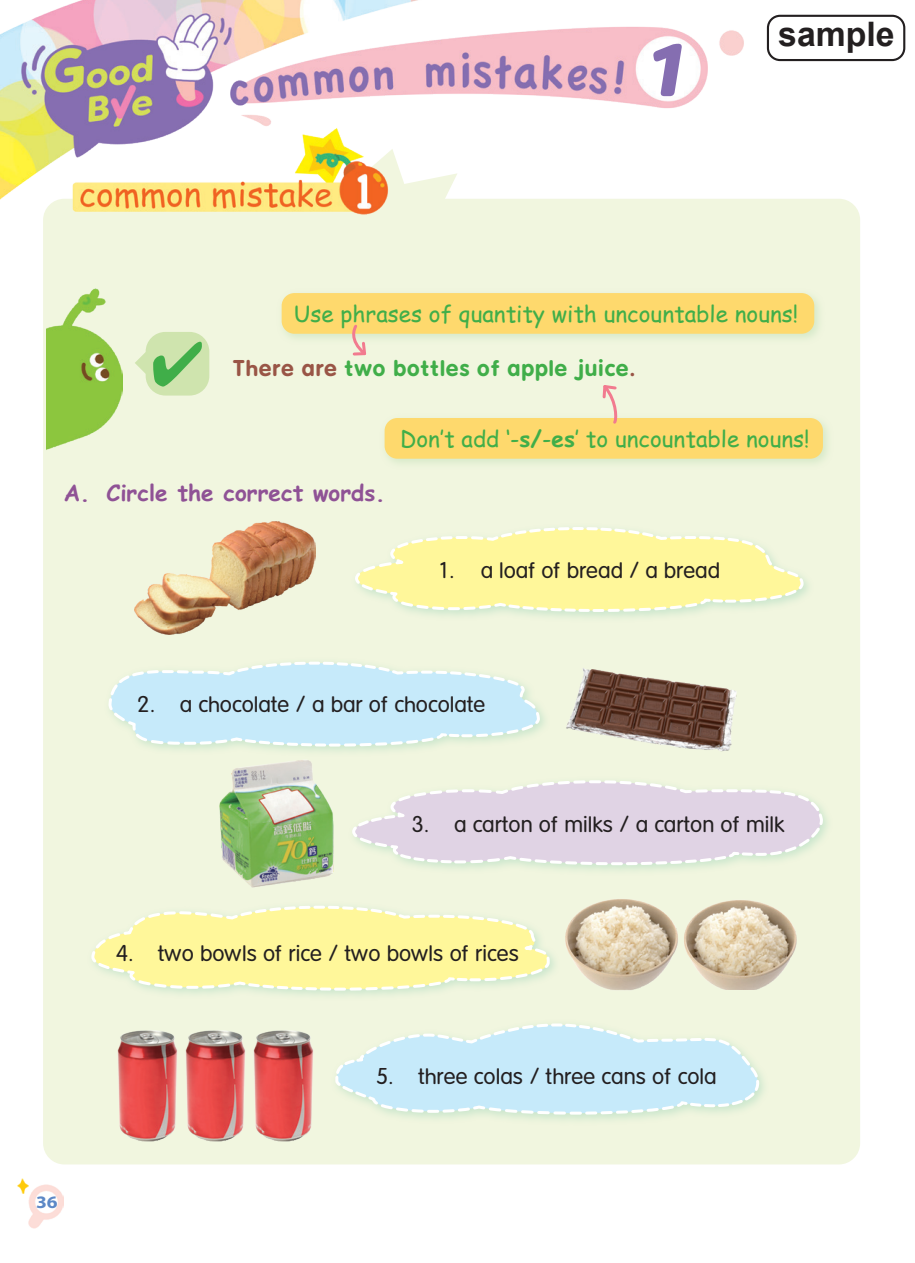
<style>
.page{position:relative;width:915px;height:1263px;background:#fff}
.page>*{position:absolute;margin:0;border:0;box-sizing:border-box;transform-origin:0 0}
.t1{font:italic 900 74.85px "Filson Soft W03";color:#856eb1}
.t2{font:700 33.75px "Arial";color:#231f20}
.正文_01{font:300 22.5px "EPHVAG Round";color:#231f20}
.正文_01-2{font:22.5px "EPH Comic Sans";color:#40ae49}
.正文_01-3{font:700 22.5px "EPHVAG Round";color:#40ae49}
.題幹{font:700 22.5px "EPH Comic Sans";color:#8f5295}
.t3{font:700 17.55px "EPH Myriad Pro";color:#5d88c6;scale:1.11 1}
.s1{color:#995546}
.s2{font-weight:700}
</style>
<div class="page">
<img style="left:29px;top:1184px;width:35px;height:44px">
<img style="left:18px;top:1178px;width:11px;height:15px">
<div style="left:43px;top:199px;width:816px;height:965px;background:#f1f6df;border-radius:21px"></div>
<img style="left:0;top:0;width:906px;height:223px">
<img style="left:47px;top:288px;width:75px;height:162px">
<div style="left:146px;top:332px;width:63px;height:64px;background:#cfe4ae;border-radius:20px"></div>
<div style="left:276px;top:288px;width:549px;height:57px;background:#cde5c1;opacity:.75"></div>
<div style="left:281px;top:293px;width:533px;height:41px;background:#fed96d;border-radius:13px"></div>
<div style="left:379px;top:413px;width:454px;height:57px;background:#cde5c1;opacity:.75"></div>
<div style="left:384px;top:418px;width:438px;height:41px;background:#fed96d;border-radius:13px"></div>
<svg style="left:348px;top:324px;width:21px;height:32px"></svg>
<svg style="left:600px;top:385px;width:18px;height:39px"></svg>
<div style="left:350px;top:522px;width:464px;height:101px;background:#a4d7bb;opacity:.5"></div>
<svg style="left:353px;top:525px;width:451px;height:88px"></svg>
<svg style="left:108px;top:662px;width:432px;height:86px"></svg>
<div style="left:347px;top:775px;width:486px;height:101px;background:#a4d7bb;opacity:.5"></div>
<svg style="left:350px;top:779px;width:473px;height:88px"></svg>
<div style="left:87px;top:900px;width:473px;height:101px;background:#a4d7bb;opacity:.5"></div>
<svg style="left:90px;top:900px;width:440px;height:92px"></svg>
<div style="left:330px;top:1018px;width:439px;height:108px;background:#a4d7bb;opacity:.5"></div>
<svg style="left:333px;top:1022px;width:434px;height:94px"></svg>
<img style="left:134px;top:521px;width:181px;height:113px">
<img style="left:566px;top:668px;width:171px;height:84px">
<img style="left:530px;top:899px;width:109px;height:102px">
<img style="left:639px;top:900px;width:158px;height:89px">
<img style="left:199px;top:748px;width:150px;height:140px">
<img style="left:215px;top:1030px;width:6px;height:112px">
<img style="left:221px;top:1023px;width:130px;height:119px">
<img style="left:117px;top:1030px;width:98px;height:112px">
<div style="left:766px;top:15px;width:139px;height:46px;border:2px solid #231f20;border-radius:12px"></div>
<svg style="left:135px;top:341px;width:14px;height:44px"></svg>
<p class="t1" style="left:645px;top:22px;width:50px">1</p>
<p class="t2" style="left:778px;top:12px;width:118px">sample</p>
<p class="正文_01-2" style="left:294px;top:298px;width:505px">Use phrases of quantity with uncountable nouns!</p>
<p class="正文_01-3" style="left:233px;top:355px;width:403px"><span class="s1">There are</span> two bottles of apple juice<span class="s1">.</span></p>
<p class="題幹" style="left:64px;top:476px;width:323px">A. Circle the correct words.</p>
<p class="正文_01-2" style="left:400px;top:422px;width:411px">Don’t add ‘-<span class="s2">s/</span>-<span class="s2">es</span>’ to uncountable nouns!</p>
<p class="正文_01" style="left:438px;top:557px;width:283px">1. a loaf of bread / a bread</p>
<p class="正文_01" style="left:137px;top:691px;width:349px">2. a chocolate / a bar of chocolate</p>
<p class="正文_01" style="left:411px;top:812px;width:374px">3. a carton of milks / a carton of milk</p>
<p class="正文_01" style="left:116px;top:940px;width:405px">4. two bowls of rice / two bowls of rices</p>
<p class="t3" style="left:36px;top:1190px;width:21px">36</p>
<p class="正文_01" style="left:376px;top:1063px;width:342px">5. three colas / three cans of cola</p>
</div>
